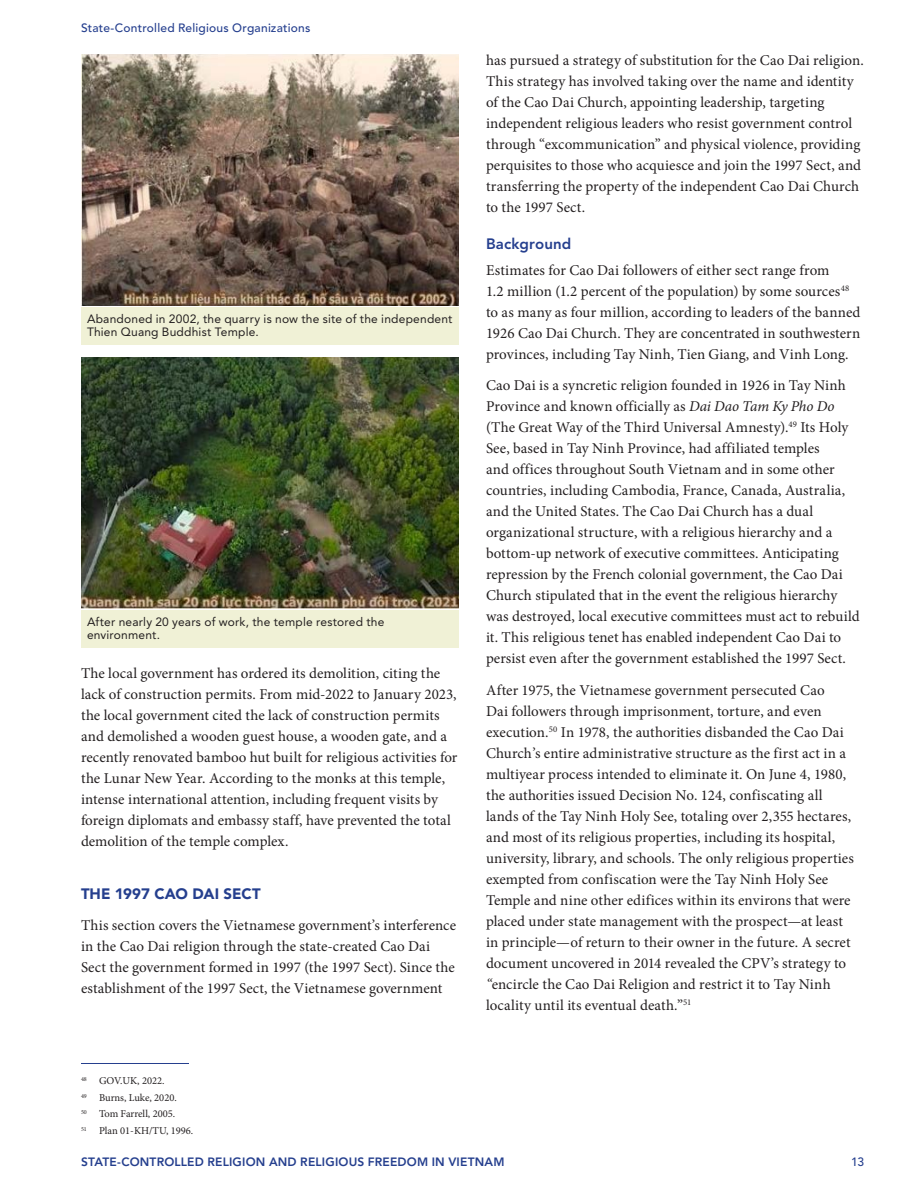
<style>
.page{position:relative;width:918px;height:1188px;background:#fff}
.page>*{position:absolute;margin:0;border:0;box-sizing:border-box;transform-origin:0 0}
.t1{font:15px/21px "Minion Pro";letter-spacing:.005em;color:#231f20}
.t2{font:900 15px "Avenir LT Std";color:#253f8e}
.t3{font:800 15px "Avenir LT Std";color:#253f8e}
.Captions{font:12px/13.5px "Avenir LT Std";letter-spacing:.015em;color:#231f20}
.t4{font:800 12px "Avenir LT Std";letter-spacing:.015em;color:#253f8e}
.t5{font:500 12px "Avenir LT Std";letter-spacing:.02em;color:#253f8e}
.Footnotes{font:10.5px "Minion Pro";color:#231f20}
.s1{font-style:italic}
</style>
<div class="page">
<div style="left:81px;top:307px;width:378px;height:38px;background:#f0f1d6"></div>
<div style="left:81px;top:610px;width:378px;height:38px;background:#f0f1d6"></div>
<img style="left:81px;top:54px;width:378px;height:252px">
<img style="left:81px;top:357px;width:378px;height:252px">
<hr style="left:81px;top:1063px;width:108px;height:1px;background:#253f8e">
<p class="t5" style="left:81px;top:20px;width:231px">State-Controlled Religious Organizations</p>
<p class="Captions" style="left:87px;top:312px;width:367px">Abandoned in 2002, the quarry is now the site of the independent<br>Thien Quang Buddhist Temple.</p>
<p class="Captions" style="left:87px;top:615px;width:299px">After nearly 20 years of work, the temple restored the environment.</p>
<p class="t1" style="left:81px;top:663px;width:378px">The local government has ordered its demolition, citing the lack of construction permits. From mid-2022 to January 2023, the local government cited the lack of construction permits and demolished a wooden guest house, a wooden gate, and a recently renovated bamboo hut built for religious activities for the Lunar New Year. According to the monks at this temple, intense international attention, including frequent visits by foreign diplomats and embassy staff, have prevented the total demolition of the temple complex.</p>
<h2 class="t2" style="left:81px;top:884px;width:181px">THE 1997 CAO DAI SECT</h2>
<p class="t1" style="left:81px;top:915px;width:377px">This section covers the Vietnamese government’s interference in the Cao Dai religion through the state-created Cao Dai Sect the government formed in 1997 (the 1997 Sect). Since the establishment of the 1997 Sect, the Vietnamese government</p>
<p class="Footnotes" style="left:81px;top:1074px;width:85px"><sup>48</sup> GOV.UK, 2022.</p>
<p class="Footnotes" style="left:81px;top:1091px;width:97px"><sup>49</sup> Burns, Luke, 2020.</p>
<p class="Footnotes" style="left:81px;top:1107px;width:96px"><sup>50</sup> Tom Farrell, 2005.</p>
<p class="Footnotes" style="left:81px;top:1124px;width:114px"><sup>51</sup> Plan 01-KH/TU, 1996.</p>
<p class="t1" style="left:486px;top:50px;width:379px">has pursued a strategy of substitution for the Cao Dai religion.<br>This strategy has involved taking over the name and identity of the Cao Dai Church, appointing leadership, targeting independent religious leaders who resist government control through “excommunication” and physical violence, providing perquisites to those who acquiesce and join the 1997 Sect, and transferring the property of the independent Cao Dai Church to the 1997 Sect.</p>
<h3 class="t3" style="left:486px;top:235px;width:87px">BACKGROUND</h3>
<p class="t1" style="left:486px;top:260px;width:376px">Estimates for Cao Dai followers of either sect range from<br>1.2 million (1.2 percent of the population) by some sources<sup>48 </sup>to as many as four million, according to leaders of the banned 1926 Cao Dai Church. They are concentrated in southwestern provinces, including Tay Ninh, Tien Giang, and Vinh Long.</p>
<p class="t1" style="left:486px;top:375px;width:375px">Cao Dai is a syncretic religion founded in 1926 in Tay Ninh Province and known officially as <span class="s1">Dai Dao Tam Ky Pho Do </span>(The Great Way of the Third Universal Amnesty).<sup>49</sup> Its Holy See, based in Tay Ninh Province, had affiliated temples<br>and offices throughout South Vietnam and in some other countries, including Cambodia, France, Canada, Australia, and the United States. The Cao Dai Church has a dual organizational structure, with a religious hierarchy and a bottom-up network of executive committees. Anticipating repression by the French colonial government, the Cao Dai Church stipulated that in the event the religious hierarchy was destroyed, local executive committees must act to rebuild it. This religious tenet has enabled independent Cao Dai to persist even after the government established the 1997 Sect.</p>
<p class="t1" style="left:486px;top:680px;width:370px">After 1975, the Vietnamese government persecuted Cao<br>Dai followers through imprisonment, torture, and even execution.<sup>50</sup> In 1978, the authorities disbanded the Cao Dai Church’s entire administrative structure as the first act in a multiyear process intended to eliminate it. On June 4, 1980, the authorities issued Decision No. 124, confiscating all lands of the Tay Ninh Holy See, totaling over 2,355 hectares, and most of its religious properties, including its hospital, university, library, and schools. The only religious properties exempted from confiscation were the Tay Ninh Holy See Temple and nine other edifices within its environs that were placed under state management with the prospect—at least in principle—of return to their owner in the future. A secret document uncovered in 2014 revealed the CPV’s strategy to <span class="s1">“</span>encircle the Cao Dai Religion and restrict it to Tay Ninh locality until its eventual death<span class="s1">.</span>”<sup>51</sup></p>
<p class="t4" style="left:81px;top:1154px;width:425px">STATE-CONTROLLED RELIGION AND RELIGIOUS FREEDOM IN VIETNAM</p>
<p class="t5" style="left:851px;top:1154px;width:14px">13</p>
</div>
